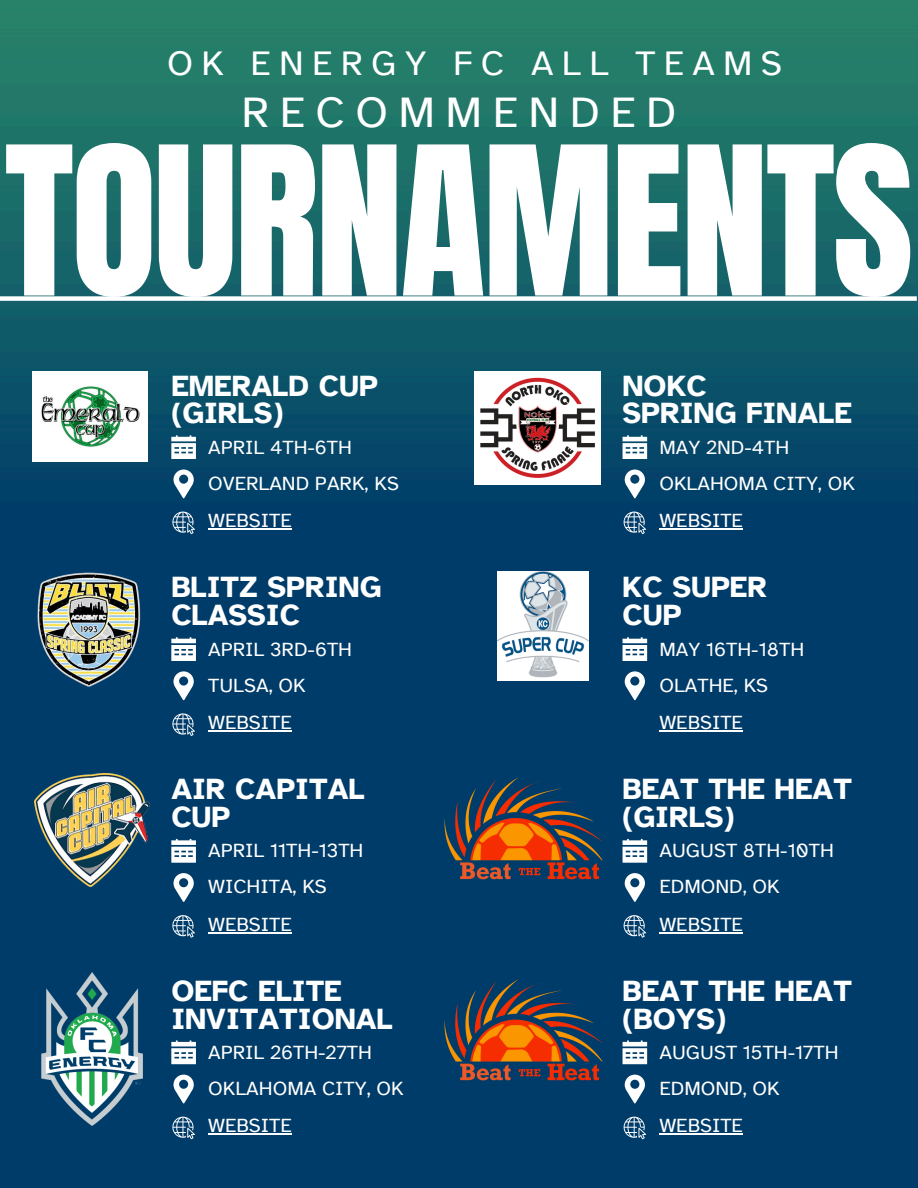
<style>
.page{position:relative;width:918px;height:1188px;background:#fff}
.page>*{position:absolute;margin:0;border:0;box-sizing:border-box;transform-origin:0 0}
.t1{font:175.95px "Anton";letter-spacing:-.015em;color:#fff}
.t2{font:44.85px "Atkinson Hyperlegible";letter-spacing:.23em;color:#fff}
.t3{font:35.85px "Atkinson Hyperlegible";letter-spacing:.23em;color:#fff}
.t4{font:700 30.15px "Atkinson Hyperlegible";color:#fff}
.t5{font:20.1px "Atkinson Hyperlegible";color:#fff}
</style>
<div class="page">
<img style="left:0;top:0;width:918px;height:1188px">
<svg style="left:171px;top:435px;width:25px;height:24px"></svg>
<svg style="left:174px;top:470px;width:20px;height:29px"></svg>
<svg style="left:172px;top:512px;width:23px;height:22px"></svg>
<svg style="left:171px;top:637px;width:25px;height:24px"></svg>
<svg style="left:174px;top:671px;width:20px;height:30px"></svg>
<svg style="left:172px;top:713px;width:23px;height:23px"></svg>
<img style="left:33px;top:371px;width:114px;height:90px">
<img style="left:26px;top:571px;width:128px;height:115px">
<svg style="left:171px;top:1040px;width:25px;height:24px"></svg>
<svg style="left:174px;top:1075px;width:20px;height:29px"></svg>
<svg style="left:172px;top:1117px;width:23px;height:22px"></svg>
<svg style="left:171px;top:839px;width:25px;height:24px"></svg>
<svg style="left:174px;top:873px;width:20px;height:29px"></svg>
<svg style="left:172px;top:915px;width:23px;height:23px"></svg>
<hr style="left:208px;top:1133px;width:84px;height:2px;background:#fff">
<hr style="left:208px;top:932px;width:84px;height:1px;background:#fff">
<svg style="left:623px;top:435px;width:24px;height:24px"></svg>
<svg style="left:625px;top:470px;width:20px;height:29px"></svg>
<svg style="left:624px;top:512px;width:22px;height:22px"></svg>
<svg style="left:623px;top:637px;width:24px;height:24px"></svg>
<svg style="left:625px;top:671px;width:20px;height:30px"></svg>
<hr style="left:659px;top:528px;width:84px;height:2px;background:#fff">
<hr style="left:659px;top:730px;width:84px;height:1px;background:#fff">
<img style="left:497px;top:571px;width:92px;height:109px">
<svg style="left:623px;top:1040px;width:24px;height:24px"></svg>
<svg style="left:625px;top:1075px;width:20px;height:29px"></svg>
<svg style="left:624px;top:1117px;width:22px;height:22px"></svg>
<hr style="left:659px;top:1133px;width:84px;height:2px;background:#fff">
<svg style="left:623px;top:839px;width:24px;height:24px"></svg>
<svg style="left:625px;top:873px;width:20px;height:29px"></svg>
<svg style="left:624px;top:915px;width:22px;height:23px"></svg>
<hr style="left:659px;top:932px;width:84px;height:1px;background:#fff">
<img style="left:439px;top:774px;width:174px;height:114px">
<img style="left:439px;top:976px;width:174px;height:114px">
<div style="left:0;top:296px;width:917px;height:5px;background:#fff"></div>
<img style="left:42px;top:972px;width:100px;height:153px">
<img style="left:33px;top:773px;width:117px;height:115px">
<img style="left:475px;top:371px;width:126px;height:114px">
<hr style="left:208px;top:528px;width:84px;height:2px;background:#fff">
<hr style="left:208px;top:730px;width:84px;height:1px;background:#fff">
<h4 class="t3" style="left:167px;top:41px;width:617px">OK ENERGY FC ALL TEAMS</h4>
<p class="t2" style="left:242px;top:85px;width:436px">RECOMMENDED</p>
<p class="t1" style="left:4px;top:95px;width:911px">TOURNAMENTS</p>
<p class="t4" style="left:171px;top:367px;width:208px">EMERALD CUP</p>
<p class="t4" style="left:623px;top:367px;width:86px">NOKC</p>
<p class="t4" style="left:171px;top:395px;width:114px">(GIRLS)</p>
<p class="t4" style="left:623px;top:395px;width:231px">SPRING FINALE</p>
<h4 class="t5" style="left:208px;top:435px;width:145px">APRIL 4TH-6TH</h4>
<h4 class="t5" style="left:208px;top:471px;width:192px">OVERLAND PARK, KS</h4>
<p class="t5" style="left:659px;top:435px;width:131px">MAY 2ND-4TH</p>
<p class="t5" style="left:659px;top:471px;width:197px">OKLAHOMA CITY, OK</p>
<p class="t5" style="left:208px;top:508px;width:85px">WEBSITE</p>
<p class="t5" style="left:659px;top:508px;width:85px">WEBSITE</p>
<p class="t4" style="left:171px;top:569px;width:212px">BLITZ SPRING</p>
<h4 class="t4" style="left:623px;top:569px;width:146px">KC SUPER</h4>
<p class="t4" style="left:171px;top:597px;width:130px">CLASSIC</p>
<p class="t4" style="left:623px;top:597px;width:61px">CUP</p>
<p class="t5" style="left:208px;top:637px;width:145px">APRIL 3RD-6TH</p>
<p class="t5" style="left:208px;top:672px;width:99px">TULSA, OK</p>
<h4 class="t5" style="left:659px;top:637px;width:146px">MAY 16TH-18TH</h4>
<p class="t5" style="left:659px;top:672px;width:110px">OLATHE, KS</p>
<p class="t5" style="left:208px;top:710px;width:85px">WEBSITE</p>
<p class="t5" style="left:659px;top:710px;width:85px">WEBSITE</p>
<p class="t4" style="left:171px;top:771px;width:195px">AIR CAPITAL</p>
<p class="t4" style="left:623px;top:771px;width:231px">BEAT THE HEAT</p>
<h4 class="t4" style="left:171px;top:798px;width:61px">CUP</h4>
<p class="t4" style="left:623px;top:798px;width:114px">(GIRLS)</p>
<p class="t5" style="left:208px;top:838px;width:157px">APRIL 11TH-13TH</p>
<h4 class="t5" style="left:208px;top:874px;width:120px">WICHITA, KS</h4>
<p class="t5" style="left:659px;top:838px;width:176px">AUGUST 8TH-10TH</p>
<p class="t5" style="left:659px;top:874px;width:122px">EDMOND, OK</p>
<p class="t5" style="left:208px;top:912px;width:85px">WEBSITE</p>
<p class="t5" style="left:659px;top:912px;width:85px">WEBSITE</p>
<p class="t4" style="left:171px;top:972px;width:172px">OEFC ELITE</p>
<p class="t4" style="left:623px;top:972px;width:231px">BEAT THE HEAT</p>
<h1 class="t4" style="left:171px;top:1000px;width:223px">INVITATIONAL</h1>
<h4 class="t4" style="left:623px;top:1000px;width:105px">(BOYS)</h4>
<h3 class="t5" style="left:208px;top:1040px;width:165px">APRIL 26TH-27TH</h3>
<h2 class="t5" style="left:208px;top:1076px;width:197px">OKLAHOMA CITY, OK</h2>
<p class="t5" style="left:659px;top:1040px;width:181px">AUGUST 15TH-17TH</p>
<p class="t5" style="left:659px;top:1076px;width:122px">EDMOND, OK</p>
<p class="t5" style="left:208px;top:1113px;width:85px">WEBSITE</p>
<h4 class="t5" style="left:659px;top:1113px;width:85px">WEBSITE</h4>
</div>
